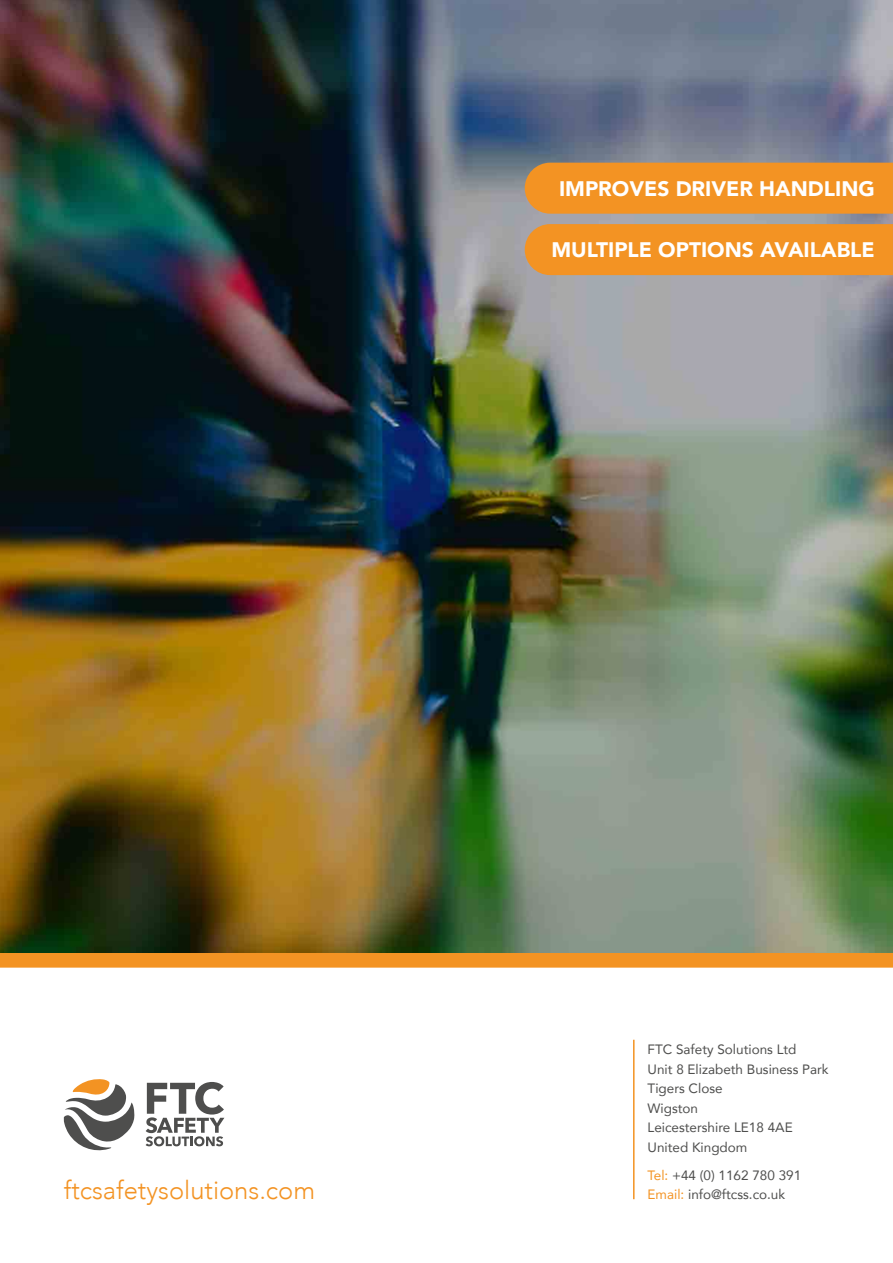
<style>
.page{position:relative;width:893px;height:1263px;background:#fff}
.page>*{position:absolute;margin:0;border:0;box-sizing:border-box;transform-origin:0 0}
.t1{font:300 25.5px "Avenir";color:#f39323}
.t2{font:900 21px "Avenir";color:#fff}
.t3{font:13.5px/19.5px "Avenir";color:#4e4e4d}
.s1{color:#f39323}
</style>
<div class="page">
<svg style="left:64px;top:1079px;width:70px;height:71px"></svg>
<svg style="left:146px;top:1082px;width:78px;height:64px"></svg>
<hr style="left:633px;top:1040px;width:2px;height:159px;background:#f39323">
<div style="left:0;top:953px;width:893px;height:15px;background:#f39323"></div>
<img style="left:0;top:0;width:893px;height:953px">
<div style="left:525px;top:163px;width:368px;height:51px;background:#f39323"></div>
<div style="left:525px;top:224px;width:368px;height:51px;background:#f39323"></div>
<h2 class="t2" style="left:559px;top:170px;width:317px">IMPROVES DRIVER HANDLING</h2>
<h2 class="t2" style="left:551px;top:232px;width:325px">MULTIPLE OPTIONS AVAILABLE</h2>
<p class="t3" style="left:648px;top:1039px;width:183px">FTC Safety Solutions Ltd<br>Unit 8 Elizabeth Business Park<br>Tigers Close<br>Wigston<br>Leicestershire LE18 4AE<br>United Kingdom</p>
<p class="t3" style="left:648px;top:1165px;width:155px"><span class="s1">Tel:</span> +44 (0) 1162 780 391</p>
<h1 class="t1" style="left:64px;top:1175px;width:253px">ftcsafetysolutions.com</h1>
<p class="t3" style="left:648px;top:1184px;width:139px"><span class="s1">Email:</span> info@ftcss.co.uk</p>
</div>
